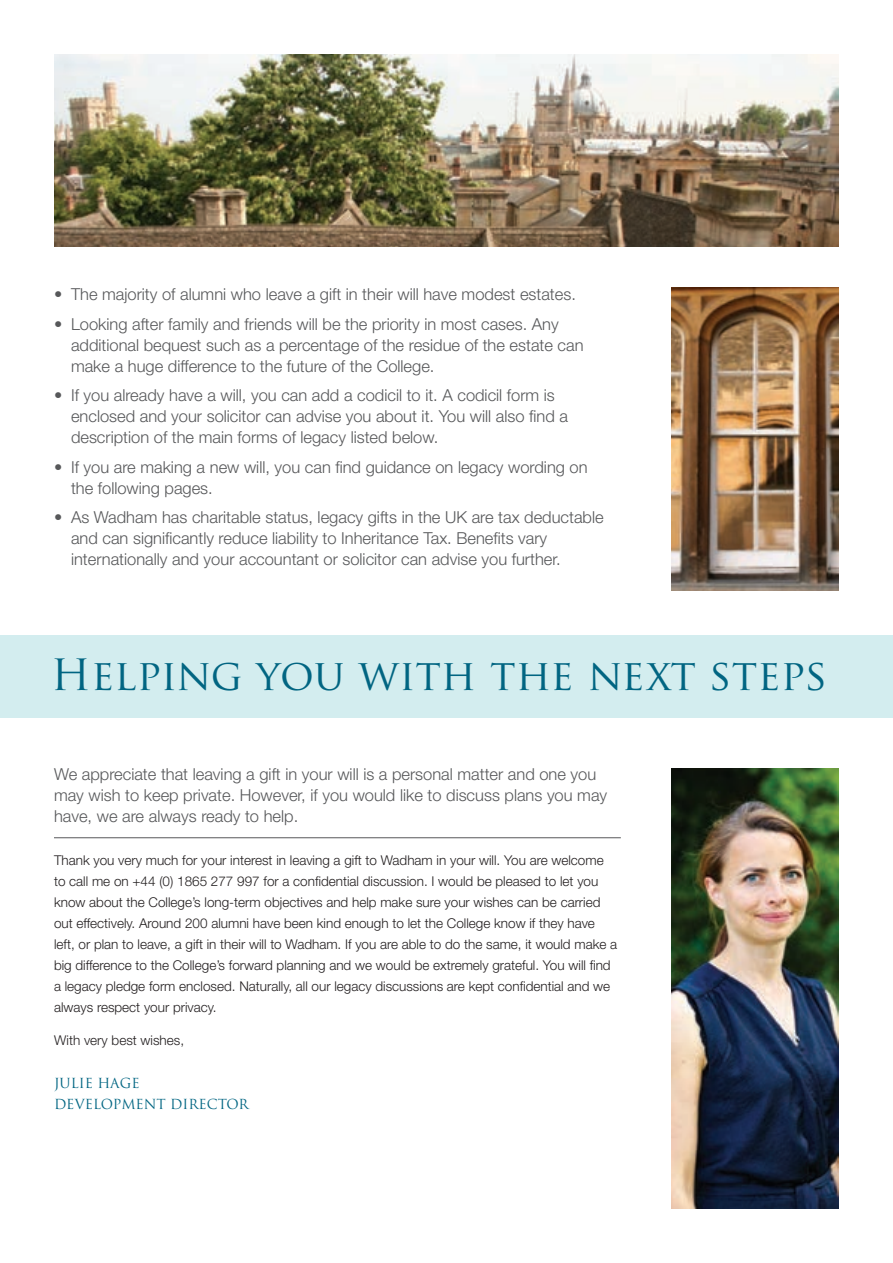
<style>
.page{position:relative;width:893px;height:1263px;background:#fff}
.page>*{position:absolute;margin:0;border:0;box-sizing:border-box;transform-origin:0 0}
.t1{font:42px "Trajan Pro";color:#016582}
.t2{font:300 16.5px/21px "Helvetica Neue LT";color:#57585a}
.t3{font:300 13.5px/21px "Helvetica Neue LT";color:#231f20}
.t4{font:13.5px/21px "Trajan Pro";color:#016582}
</style>
<div class="page">
<div style="left:0;top:635px;width:893px;height:83px;background:#d3edef"></div>
<img style="left:54px;top:54px;width:784px;height:193px">
<img style="left:672px;top:768px;width:166px;height:440px">
<hr style="left:54px;top:837px;width:567px;height:1px;background:#57585a">
<img style="left:672px;top:287px;width:166px;height:303px">
<p class="t2" style="left:54px;top:283px;width:523px">• The majority of alumni who leave a gift in their will have modest estates.</p>
<p class="t2" style="left:71px;top:313px;width:514px;text-indent:-17px">• Looking after family and friends will be the priority in most cases. Any additional bequest such as a percentage of the residue of the estate can make a huge difference to the future of the College.</p>
<p class="t2" style="left:71px;top:384px;width:498px;text-indent:-17px">• If you already have a will, you can add a codicil to it. A codicil form is enclosed and your solicitor can advise you about it. You will also find a description of the main forms of legacy listed below.</p>
<p class="t2" style="left:71px;top:456px;width:518px;text-indent:-17px">• If you are making a new will, you can find guidance on legacy wording on the following pages.</p>
<p class="t2" style="left:71px;top:506px;width:534px;text-indent:-17px">• As Wadham has charitable status, legacy gifts in the UK are tax deductable and can significantly reduce liability to Inheritance Tax. Benefits vary internationally and your accountant or solicitor can advise you further.</p>
<h1 class="t1" style="left:51px;top:648px;width:778px">Helping you with the next steps</h1>
<p class="t2" style="left:54px;top:763px;width:555px">We appreciate that leaving a gift in your will is a personal matter and one you may wish to keep private. However, if you would like to discuss plans you may have, we are always ready to help.</p>
<p class="t3" style="left:54px;top:849px;width:565px">Thank you very much for your interest in leaving a gift to Wadham in your will. You are welcome to call me on +44 (0) 1865 277 997 for a confidential discussion. I would be pleased to let you know about the College’s long-term objectives and help make sure your wishes can be carried out effectively. Around 200 alumni have been kind enough to let the College know if they have left, or plan to leave, a gift in their will to Wadham. If you are able to do the same, it would make a big difference to the College’s forward planning and we would be extremely grateful. You will find a legacy pledge form enclosed. Naturally, all our legacy discussions are kept confidential and we always respect your privacy.</p>
<p class="t3" style="left:54px;top:1030px;width:132px">With very best wishes,</p>
<p class="t4" style="left:54px;top:1072px;width:196px">JULIE HAGE<br>DEVELOPMENT DIRECTOR</p>
</div>
